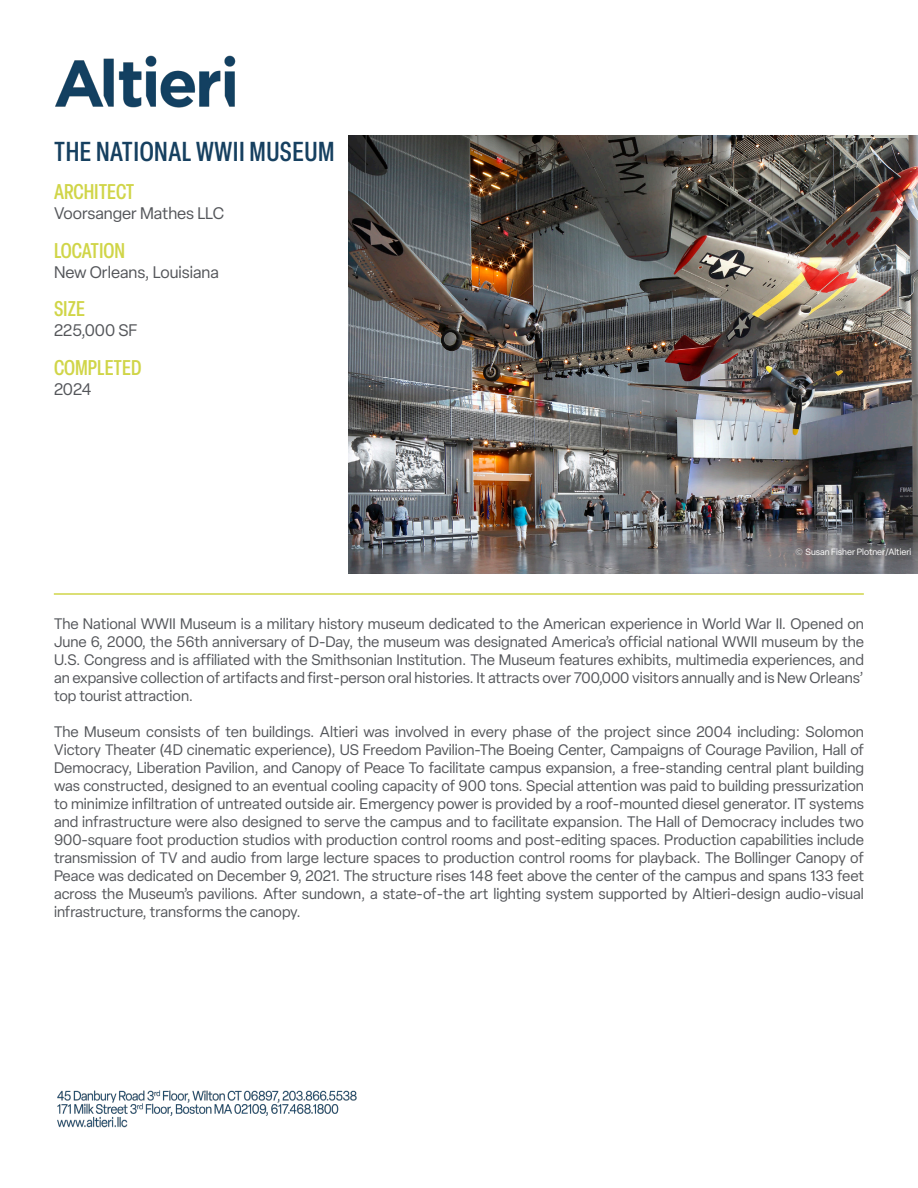
<style>
.page{position:relative;width:918px;height:1188px;background:#fff}
.page>*{position:absolute;margin:0;border:0;box-sizing:border-box;transform-origin:0 0}
.t1{font:500 condensed 27px "Elza";letter-spacing:.02em;color:#164060}
.t2{font:500 condensed 21px "Elza";color:#d0d548}
.t3{font:16.5px "Elza";color:#54565a}
.t4{font:15px/18px "Elza";color:#54565a;text-align:justify}
.t5{font:9px "Elza";color:#fff}
.s1{font-family:"Gotham";font-weight:300}
</style>
<div class="page">
<img style="left:55px;top:55px;width:180px;height:53px">
<img style="left:349px;top:135px;width:569px;height:438px">
<hr style="left:54px;top:593px;width:810px;height:2px;background:#d0d548">
<img style="left:57px;top:1090px;width:300px;height:38px">
<p class="t1" style="left:54px;top:133px;width:282px">THE NATIONAL WWII MUSEUM</p>
<p class="t2" style="left:54px;top:178px;width:82px">ARCHITECT</p>
<p class="t3" style="left:54px;top:203px;width:172px">Voorsanger Mathes LLC</p>
<p class="t2" style="left:54px;top:236px;width:73px">LOCATION</p>
<p class="t3" style="left:54px;top:261px;width:166px">New Orleans, Louisiana</p>
<p class="t2" style="left:54px;top:295px;width:32px">SIZE</p>
<p class="t3" style="left:54px;top:320px;width:85px">225,000 SF</p>
<p class="t2" style="left:54px;top:353px;width:89px">COMPLETED</p>
<p class="t3" style="left:54px;top:378px;width:39px">2024</p>
<p class="t5" style="left:795px;top:546px;width:117px"><span class="s1">©</span> Susan Fisher Plotner/Altieri</p>
<p class="t4" style="left:54px;top:614px;width:812px">The National WWII Museum is a military history museum dedicated to the American experience in World War II. Opened on June 6, 2000, the 56th anniversary of D-Day, the museum was designated America’s official national WWII museum by the U.S. Congress and is affiliated with the Smithsonian Institution. The Museum features exhibits, multimedia experiences, and an expansive collection of artifacts and first-person oral histories. It attracts over 700,000 visitors annually and is New Orleans’ top tourist attraction.</p>
<p class="t4" style="left:54px;top:722px;width:812px">The Museum consists of ten buildings. Altieri was involved in every phase of the project since 2004 including: Solomon Victory Theater (4D cinematic experience), US Freedom Pavilion-The Boeing Center, Campaigns of Courage Pavilion, Hall of Democracy, Liberation Pavilion, and Canopy of Peace To facilitate campus expansion, a free-standing central plant building was constructed, designed to an eventual cooling capacity of 900 tons. Special attention was paid to building pressurization to minimize infiltration of untreated outside air. Emergency power is provided by a roof-mounted diesel generator. IT systems and infrastructure were also designed to serve the campus and to facilitate expansion. The Hall of Democracy includes two 900-square foot production studios with production control rooms and post-editing spaces. Production capabilities include transmission of TV and audio from large lecture spaces to production control rooms for playback. The Bollinger Canopy of Peace was dedicated on December 9, 2021. The structure rises 148 feet above the center of the campus and spans 133 feet across the Museum’s pavilions. After sundown, a state-of-the art lighting system supported by Altieri-design audio-visual infrastructure, transforms the canopy.</p>
</div>
